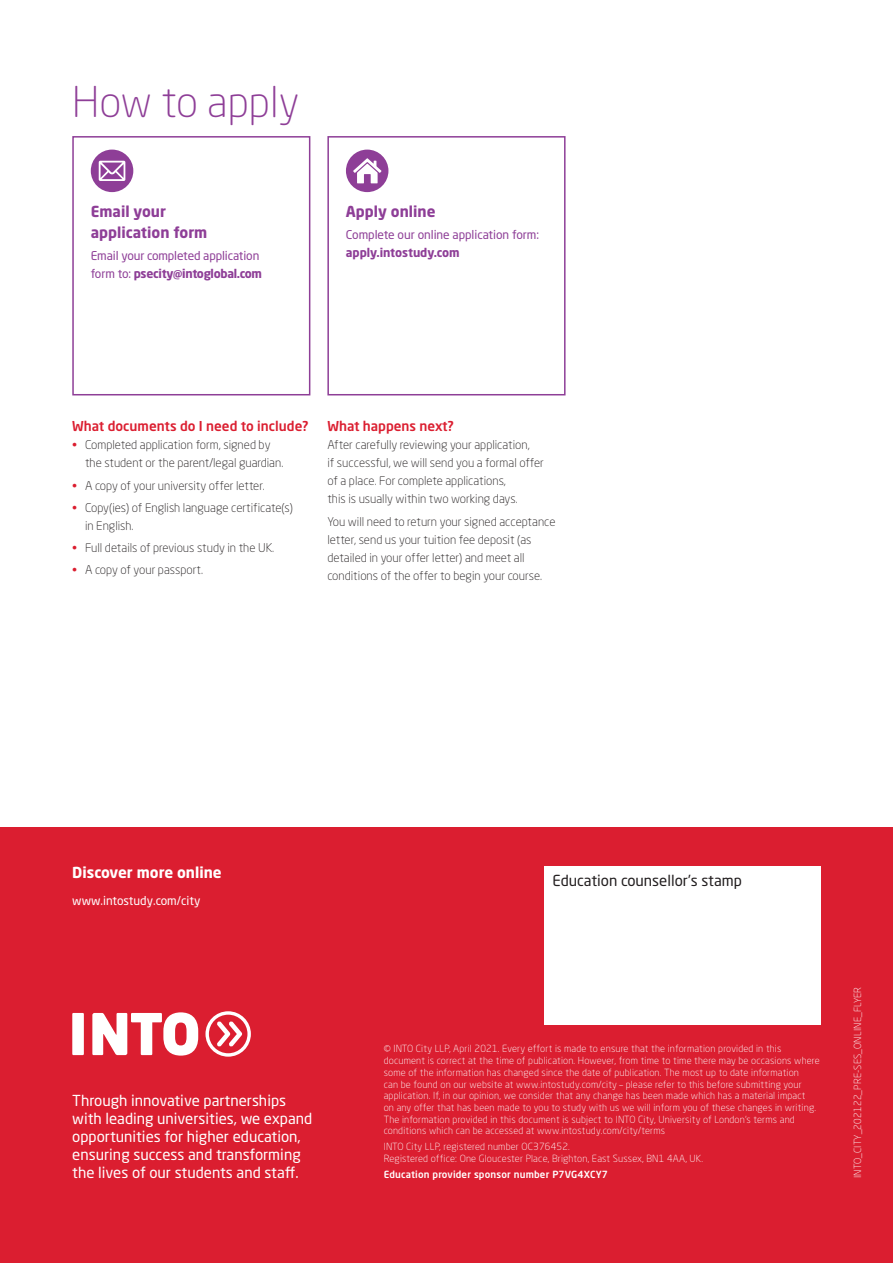
<style>
.page{position:relative;width:893px;height:1263px;background:#fff}
.page>*{position:absolute;margin:0;border:0;box-sizing:border-box;transform-origin:0 0}
.t1{font:300 42px "Neo Sans Pro";color:#8e3e97}
.t2{font:15px/18px "Neo Sans Pro";color:#fff}
.t3{font:700 15px/21px "Neo Sans Pro";color:#8e3e97}
.t4{font:15px "Neo Sans Pro";color:#231f20}
.t5{font:700 15px "Neo Sans Pro";color:#fff}
.t6{font:500 13.5px "Neo Sans Pro";color:#db1e30}
.t7{font:300 12px/18px "Neo Sans Pro";color:#231f20}
.t8{font:12px/18px "Neo Sans Pro";letter-spacing:-.01em;color:#8e3e97}
.t9{font:12px "Neo Sans Pro";color:#fff}
.t10{font:700 12px "Neo Sans Pro";letter-spacing:-.005em;color:#8e3e97}
.t11{font:300 9.75px/11.7px "Neo Sans Pro";letter-spacing:.015em;color:#fff}
.t12{font:500 9.75px "Neo Sans Pro";letter-spacing:.015em;color:#fff}
.s1{font-weight:700}
.s2{color:#db1e30}
</style>
<div class="page">
<div style="left:72px;top:136px;width:238px;height:259px;border:2px solid #8e3e97"></div>
<div style="left:327px;top:136px;width:239px;height:259px;border:2px solid #8e3e97"></div>
<div style="left:346px;top:150px;width:42px;height:42px;background:#8e3e97;border-radius:50%"></div>
<svg style="left:353px;top:158px;width:28px;height:25px"></svg>
<div style="left:91px;top:150px;width:42px;height:42px;background:#8e3e97;border-radius:50%"></div>
<svg style="left:99px;top:161px;width:26px;height:20px"></svg>
<div style="left:0;top:828px;width:893px;height:435px;background:#db1e30"></div>
<div style="left:544px;top:866px;width:276px;height:159px;background:#fff"></div>
<div style="left:72px;top:1013px;width:12px;height:42px;background:#fff"></div>
<svg style="left:92px;top:1012px;width:106px;height:43px"></svg>
<svg style="left:205px;top:1011px;width:46px;height:46px"></svg>
<h1 class="t1" style="left:72px;top:86px;width:228px">How to apply</h1>
<h2 class="t3" style="left:91px;top:202px;width:118px">Email your application form</h2>
<p class="t8" style="left:91px;top:248px;width:173px">Email your completed application form to: <span class="s1">psecity@intoglobal.com</span></p>
<h2 class="t3" style="left:346px;top:202px;width:91px">Apply online</h2>
<p class="t8" style="left:346px;top:227px;width:195px">Complete our online application form:</p>
<p class="t10" style="left:346px;top:248px;width:115px">apply.intostudy.com</p>
<h3 class="t6" style="left:72px;top:421px;width:238px">What documents do I need to include?</h3>
<p class="t7" style="left:85px;top:437px;width:200px;text-indent:-13px"><span class="s2">•</span> Completed application form, signed by the student or the parent/legal guardian.</p>
<p class="t7" style="left:72px;top:477px;width:194px"><span class="s2">•</span> A copy of your university offer letter.</p>
<p class="t7" style="left:85px;top:499px;width:210px;text-indent:-13px"><span class="s2">•</span> Copy(ies) of English language certificate(s) in English.</p>
<p class="t7" style="left:72px;top:540px;width:203px"><span class="s2">•</span> Full details of previous study in the UK.</p>
<p class="t7" style="left:72px;top:562px;width:132px"><span class="s2">•</span> A copy of your passport.</p>
<h3 class="t6" style="left:327px;top:421px;width:128px">What happens next?</h3>
<p class="t7" style="left:327px;top:437px;width:218px">After carefully reviewing your application,<br>if successful, we will send you a formal offer of a place. For complete applications,<br>this is usually within two working days.</p>
<p class="t7" style="left:327px;top:513px;width:230px">You will need to return your signed acceptance letter, send us your tuition fee deposit (as detailed in your offer letter) and meet all conditions of the offer to begin your course.</p>
<h2 class="t5" style="left:72px;top:866px;width:151px">Discover more online</h2>
<p class="t9" style="left:72px;top:895px;width:130px">www.intostudy.com/city</p>
<h2 class="t2" style="left:72px;top:1093px;width:242px">Through innovative partnerships with leading universities, we expand opportunities for higher education, ensuring success and transforming the lives of our students and staff.</h2>
<h2 class="t4" style="left:552px;top:875px;width:191px">Education counsellor’s stamp</h2>
<p class="t11" style="left:384px;top:1044px;width:438px">© INTO City LLP, April 2021. Every effort is made to ensure that the information provided in this document is correct at the time of publication. However, from time to time there may be occasions where some of the information has changed since the date of publication. The most up to date information<br>can be found on our website at www.intostudy.com/city – please refer to this before submitting your application. If, in our opinion, we consider that any change has been made which has a material impact<br>on any offer that has been made to you to study with us we will inform you of these changes in writing.<br>The information provided in this document is subject to INTO City, University of London’s terms and conditions which can be accessed at www.intostudy.com/city/terms</p>
<p class="t11" style="left:384px;top:1142px;width:321px">INTO City LLP, registered number OC376452.<br>Registered office: One Gloucester Place, Brighton, East Sussex, BN1 4AA, UK.</p>
<p class="t12" style="left:384px;top:1170px;width:226px">Education provider sponsor number P7VG4XCY7</p>
<p class="t11" style="left:853px;top:1178px;width:193px;rotate:-90deg">INTO_CITY_202122_PRE-SES_ONLINE_FLYER</p>
</div>
